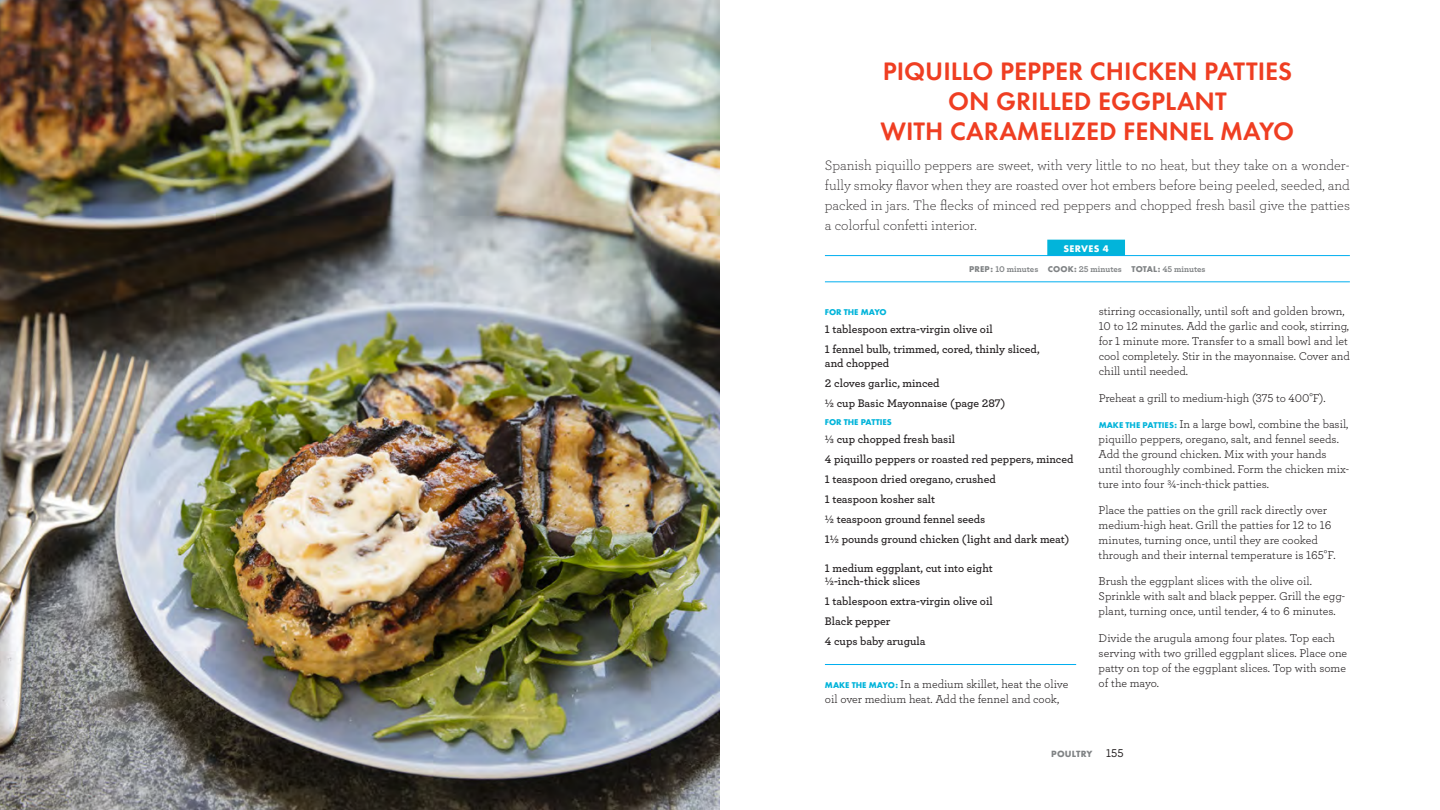
<style>
.page{position:relative;width:1440px;height:810px;background:#fff}
.page>*{position:absolute;margin:0;border:0;box-sizing:border-box;transform-origin:0 0}
.t1{font:600 26.25px/30px "Futura Round";color:#ef3e22;text-align:center}
.t2{font:14.38px/20px "Archer Light LF";color:#231f20;text-align:justify}
.t3{font:11.88px/15px "Archer Book LF";color:#231f20}
.t4{font:11.5px/20px "Archer Semibold LF";color:#231f20}
.t5{font:700 10px "Futura Round";letter-spacing:.04em;color:#fff}
.t6{font:700 9.38px "Futura Round";letter-spacing:.02em;color:#808385}
.t7{font:8.75px "Archer Bold LF";color:#808385}
.t8{font:700 8.75px "Futura Round";letter-spacing:-.005em;color:#02b4da}
.s1{font-family:"Futura Round";font-weight:700}
.s2{font-family:"Archer";font-weight:600}
.s3{font-family:"Futura Round";font-weight:700;font-size:8.75px;color:#02b4da}
.s4{font-family:"Archer"}
.s5{font-family:"Archer Medium LF";font-weight:400;font-size:11.88px;color:#231f20}
</style>
<div class="page">
<hr style="left:825px;top:664px;width:251px;height:1px;background:#00aeef">
<div style="left:1047px;top:240px;width:78px;height:16px;background:#02b4da"></div>
<hr style="left:825px;top:255px;width:525px;height:1px;background:#00aeef">
<hr style="left:825px;top:282px;width:525px;height:1px;background:#00aeef">
<img style="left:0;top:0;width:720px;height:810px">
<h1 class="t1" style="left:881px;top:54px;width:415px">PIQUILLO PEPPER CHICKEN PATTIES<br>ON GRILLED EGGPLANT<br>WITH CARAMELIZED FENNEL MAYO</h1>
<p class="t2" style="left:825px;top:154px;width:527px">Spanish piquillo peppers are sweet, with very little to no heat, but they take on a wonder&shy;fully smoky flavor when they are roasted over hot embers before being peeled, seeded, and packed in jars. The flecks of minced red peppers and chopped fresh basil give the patties a colorful confetti interior.</p>
<p class="t5" style="left:1063px;top:240px;width:47px">SERVES 4</p>
<p class="t7" style="left:969px;top:264px;width:238px"><span class="s1">PREP:</span> 10 minutes <span class="s1">COOK:</span> 25 minutes <span class="s1">TOTAL:</span> 45 minutes</p>
<p class="t8" style="left:825px;top:306px;width:63px">FOR THE MAYO</p>
<p class="t4" style="left:825px;top:319px;width:216px">1 tablespoon extra-virgin olive oil<br>1 fennel bulb, trimmed, cored, thinly sliced,</p>
<p class="t4" style="left:825px;top:353px;width:182px">and chopped<br>2 cloves garlic, minced<br><span class="s2">½</span> cup Basic Mayonnaise (page 287)</p>
<p class="t8" style="left:825px;top:416px;width:69px">FOR THE PATTIES</p>
<p class="t4" style="left:825px;top:429px;width:250px"><span class="s2">⅓</span> cup chopped fresh basil<br>4 piquillo peppers or roasted red peppers, minced 1 teaspoon dried oregano, crushed<br>1 teaspoon kosher salt<br><span class="s2">½</span> teaspoon ground fennel seeds<br>1<span class="s2">½</span> pounds ground chicken (light and dark meat)</p>
<p class="t4" style="left:825px;top:561px;width:169px;line-height:13.8px">1 medium eggplant, cut into eight <span class="s2">½</span>-inch-thick slices</p>
<p class="t4" style="left:825px;top:591px;width:169px">1 tablespoon extra-virgin olive oil<br>Black pepper<br>4 cups baby arugula</p>
<p class="t3" style="left:825px;top:676px;width:245px"><span class="s3">MAKE THE MAYO:</span> In a medium skillet, heat the olive oil over medium heat. Add the fennel and cook,</p>
<p class="t3" style="left:1099px;top:304px;width:253px">stirring occasionally, until soft and golden brown, 10 to 12 minutes. Add the garlic and cook, stirring, for 1 minute more. Transfer to a small bowl and let cool completely. Stir in the mayonnaise. Cover and chill until needed.</p>
<p class="t3" style="left:1099px;top:390px;width:229px">Preheat a grill to medium-high (375 to 400°F).</p>
<p class="t3" style="left:1099px;top:416px;width:252px"><span class="s3">MAKE THE PATTIES:</span> In a large bowl, combine the basil, piquillo peppers, oregano, salt, and fennel seeds.<br>Add the ground chicken. Mix with your hands until thoroughly combined. Form the chicken mix&shy;ture into four <span class="s4">¾</span>-inch-thick patties.</p>
<p class="t3" style="left:1099px;top:502px;width:239px">Place the patties on the grill rack directly over medium-high heat. Grill the patties for 12 to 16 minutes, turning once, until they are cooked through and their internal temperature is 165°F.</p>
<p class="t3" style="left:1099px;top:574px;width:248px">Brush the eggplant slices with the olive oil.<br>Sprinkle with salt and black pepper. Grill the egg&shy;plant, turning once, until tender, 4 to 6 minutes.</p>
<p class="t3" style="left:1099px;top:630px;width:250px">Divide the arugula among four plates. Top each serving with two grilled eggplant slices. Place one patty on top of the eggplant slices. Top with some of the mayo.</p>
<p class="t6" style="left:1051px;top:747px;width:74px">POULTRY <span class="s5">155</span></p>
</div>
